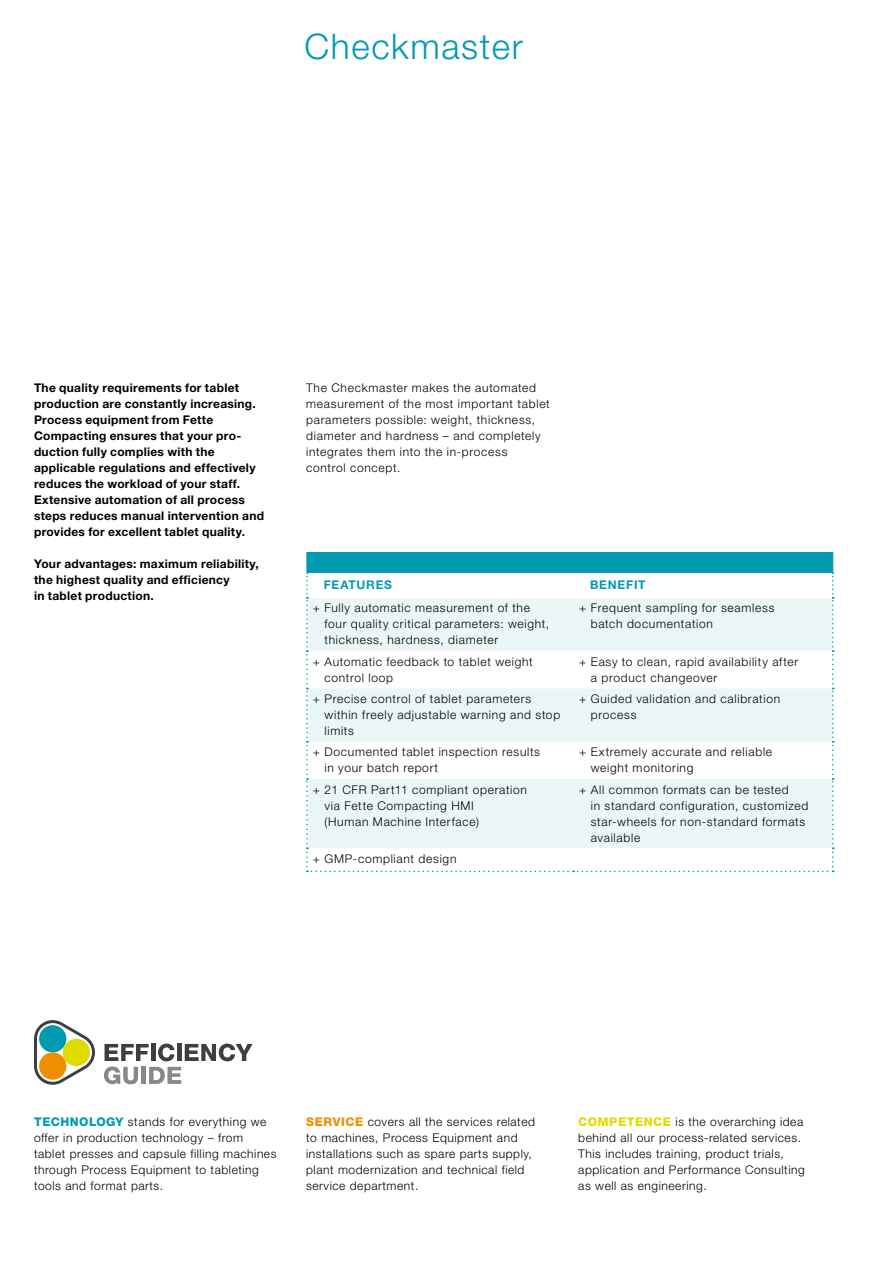
<style>
.page{position:relative;width:893px;height:1263px;background:#fff}
.page>*{position:absolute;margin:0;border:0;box-sizing:border-box;transform-origin:0 0}
.t1{font:300 35.25px "Helvetica Neue LT Pro";letter-spacing:.045em;color:#009ab1}
.t2{font:300 12px/15.9px "Helvetica Neue LT Pro";letter-spacing:.055em;color:#000}
.t3{font:700 12px/15.9px "Helvetica Neue LT Pro";letter-spacing:.025em;color:#000}
.t4{font:700 12px "Helvetica Neue LT Pro";letter-spacing:.065em;color:#009ab1}
.s1{font-weight:800;color:#f18e00}
.s2{font-weight:800;color:#009ab1}
.s3{font-weight:800;color:#dfdb00}
</style>
<div class="page">
<svg style="left:34px;top:1020px;width:61px;height:65px"></svg>
<div style="left:39px;top:1025px;width:27px;height:27px;background:#009ab1;border-radius:50%"></div>
<div style="left:63px;top:1039px;width:27px;height:27px;background:#dfdb00;border-radius:50%"></div>
<div style="left:39px;top:1052px;width:27px;height:28px;background:#f18e00;border-radius:50%"></div>
<svg style="left:104px;top:1043px;width:149px;height:41px"></svg>
<svg style="left:306px;top:552px;width:528px;height:320px"></svg>
<h1 class="t1" style="left:305px;top:25px;width:220px">Checkmaster</h1>
<p class="t3" style="left:34px;top:380px;width:232px">The quality requirements for tablet production are constantly increasing.<br>Process equipment from Fette Compacting ensures that your pro&shy;duction fully complies with the applicable regulations and effectively reduces the workload of your staff.<br>Extensive automation of all process steps reduces manual intervention and provides for excellent tablet quality.</p>
<p class="t3" style="left:34px;top:555px;width:226px">Your advantages: maximum reliability, the highest quality and efficiency<br>in tablet production.</p>
<p class="t2" style="left:306px;top:380px;width:245px">The Checkmaster makes the automated measurement of the most important tablet parameters possible: weight, thickness, diameter and hardness – and completely integrates them into the in-process control concept.</p>
<p class="t4" style="left:324px;top:578px;width:70px">FEATURES</p>
<p class="t4" style="left:590px;top:578px;width:57px">BENEFIT</p>
<p class="t2" style="left:325px;top:600px;width:226px;text-indent:-12px">+ Fully automatic measurement of the four quality critical parameters: weight, thickness, hardness, diameter</p>
<p class="t2" style="left:591px;top:600px;width:185px;text-indent:-12px">+ Frequent sampling for seamless batch documentation</p>
<p class="t2" style="left:325px;top:653px;width:210px;text-indent:-12px">+ Automatic feedback to tablet weight control loop</p>
<p class="t2" style="left:591px;top:653px;width:209px;text-indent:-12px">+ Easy to clean, rapid availability after a product changeover</p>
<p class="t2" style="left:325px;top:691px;width:237px;text-indent:-12px">+ Precise control of tablet parameters within freely adjustable warning and stop limits</p>
<p class="t2" style="left:591px;top:691px;width:191px;text-indent:-12px">+ Guided validation and calibration process</p>
<p class="t2" style="left:325px;top:744px;width:217px;text-indent:-12px">+ Documented tablet inspection results in your batch report</p>
<p class="t2" style="left:591px;top:744px;width:183px;text-indent:-12px">+ Extremely accurate and reliable weight monitoring</p>
<p class="t2" style="left:325px;top:781px;width:204px;text-indent:-12px">+ 21 CFR Part11 compliant operation via Fette Compacting HMI<br>(Human Machine Interface)</p>
<p class="t2" style="left:591px;top:781px;width:219px;text-indent:-12px">+ All common formats can be tested<br>in standard configuration, customized star-wheels for non-standard formats available</p>
<p class="t2" style="left:313px;top:850px;width:145px">+ GMP-compliant design</p>
<p class="t2" style="left:306px;top:1113px;width:230px"><span class="s1">SERVICE</span> covers all the services related to machines, Process Equipment and installations such as spare parts supply, plant modernization and technical field service department.</p>
<p class="t2" style="left:34px;top:1113px;width:244px"><span class="s2">TECHNOLOGY</span> stands for everything we offer in production technology – from tablet presses and capsule filling machines through Process Equipment to tableting tools and format parts.</p>
<p class="t2" style="left:578px;top:1113px;width:228px"><span class="s3">COMPETENCE</span> is the overarching idea behind all our process-related services.<br>This includes training, product trials, application and Performance Consulting as well as engineering.</p>
</div>
